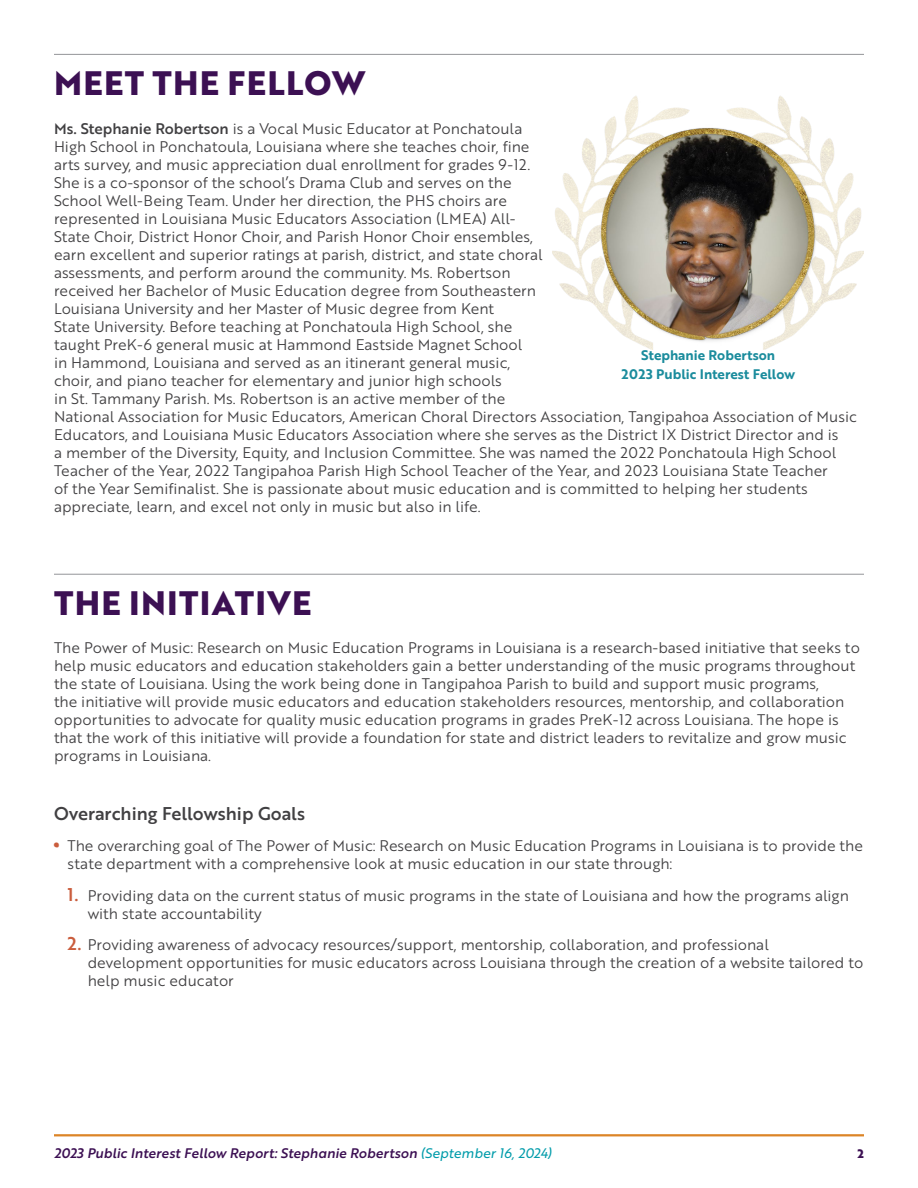
<style>
.page{position:relative;width:918px;height:1188px;background:#fff}
.page>*{position:absolute;margin:0;border:0;box-sizing:border-box;transform-origin:0 0}
.t1{font:700 33px "Brother 1816 Extra";letter-spacing:.04em;color:#3c1053}
.t2{font:18px "Brother 1816 Medium";color:#414042}
.t3{font:15px/18px "Brother 1816 Book";color:#414042}
.t4{font:13.5px "Brother 1816 Medium Italic";letter-spacing:.005em;color:#3c1053}
.t5{font:13.5px "Brother 1816 Bold";color:#1b8c9d}
.t6{font:700 12px "Brother 1816 Extra";color:#3c1053}
.s1{font-family:"Brother 1816 Medium"}
.s2{font-family:"Le Osler Rough";font-size:18px;color:#ca5d3d}
.s3{font-family:"Brother 1816 Medium";font-size:18px;color:#ca5d3d}
.s4{font-family:"Brother 1816 Regular Italic";color:#029caa}
</style>
<div class="page">
<hr style="left:54px;top:1134px;width:810px;height:2px;background:#dc8527">
<hr style="left:54px;top:54px;width:810px;height:1px;background:#939598">
<hr style="left:54px;top:574px;width:810px;height:1px;background:#939598">
<img style="left:553px;top:96px;width:311px;height:254px">
<h1 class="t1" style="left:54px;top:58px;width:313px">MEET THE FELLOW</h1>
<p class="t3" style="left:54px;top:119px;width:804px"><span class="s1">Ms. Stephanie Robertson</span> is a Vocal Music Educator at Ponchatoula<br>High School in Ponchatoula, Louisiana where she teaches choir, fine<br>arts survey, and music appreciation dual enrollment for grades 9-12.<br>She is a co-sponsor of the school’s Drama Club and serves on the<br>School Well-Being Team. Under her direction, the PHS choirs are<br>represented in Louisiana Music Educators Association (LMEA) All-<br>State Choir, District Honor Choir, and Parish Honor Choir ensembles,<br>earn excellent and superior ratings at parish, district, and state choral<br>assessments, and perform around the community. Ms. Robertson<br>received her Bachelor of Music Education degree from Southeastern<br>Louisiana University and her Master of Music degree from Kent<br>State University. Before teaching at Ponchatoula High School, she<br>taught PreK-6 general music at Hammond Eastside Magnet School<br>in Hammond, Louisiana and served as an itinerant general music,<br>choir, and piano teacher for elementary and junior high schools<br>in St. Tammany Parish. Ms. Robertson is an active member of the<br>National Association for Music Educators, American Choral Directors Association, Tangipahoa Association of Music Educators, and Louisiana Music Educators Association where she serves as the District IX District Director and is<br>a member of the Diversity, Equity, and Inclusion Committee. She was named the 2022 Ponchatoula High School Teacher of the Year, 2022 Tangipahoa Parish High School Teacher of the Year, and 2023 Louisiana State Teacher<br>of the Year Semifinalist. She is passionate about music education and is committed to helping her students appreciate, learn, and excel not only in music but also in life.</p>
<p class="t5" style="left:641px;top:345px;width:135px">Stephanie Robertson</p>
<p class="t5" style="left:621px;top:364px;width:175px">2023 Public Interest Fellow</p>
<h1 class="t1" style="left:54px;top:578px;width:259px">THE INITIATIVE</h1>
<p class="t3" style="left:54px;top:638px;width:807px">The Power of Music: Research on Music Education Programs in Louisiana is a research-based initiative that seeks to help music educators and education stakeholders gain a better understanding of the music programs throughout the state of Louisiana. Using the work being done in Tangipahoa Parish to build and support music programs,<br>the initiative will provide music educators and education stakeholders resources, mentorship, and collaboration opportunities to advocate for quality music education programs in grades PreK-12 across Louisiana. The hope is that the work of this initiative will provide a foundation for state and district leaders to revitalize and grow music programs in Louisiana.</p>
<h3 class="t2" style="left:54px;top:800px;width:253px">Overarching Fellowship Goals</h3>
<p class="t3" style="left:68px;top:836px;width:797px;text-indent:-14px"><span class="s2">•</span> The overarching goal of The Power of Music: Research on Music Education Programs in Louisiana is to provide the state department with a comprehensive look at music education in our state through:</p>
<p class="t3" style="left:88px;top:886px;width:763px;text-indent:-20px"><span class="s3">1.</span> Providing data on the current status of music programs in the state of Louisiana and how the programs align with state accountability</p>
<p class="t3" style="left:88px;top:935px;width:777px;text-indent:-20px"><span class="s3">2.</span> Providing awareness of advocacy resources/support, mentorship, collaboration, and professional development opportunities for music educators across Louisiana through the creation of a website tailored to help music educator</p>
<p class="t4" style="left:54px;top:1143px;width:499px">2023 Public Interest Fellow Report: Stephanie Robertson <span class="s4">(September 16, 2024)</span></p>
<p class="t6" style="left:858px;top:1144px;width:8px">2</p>
</div>
